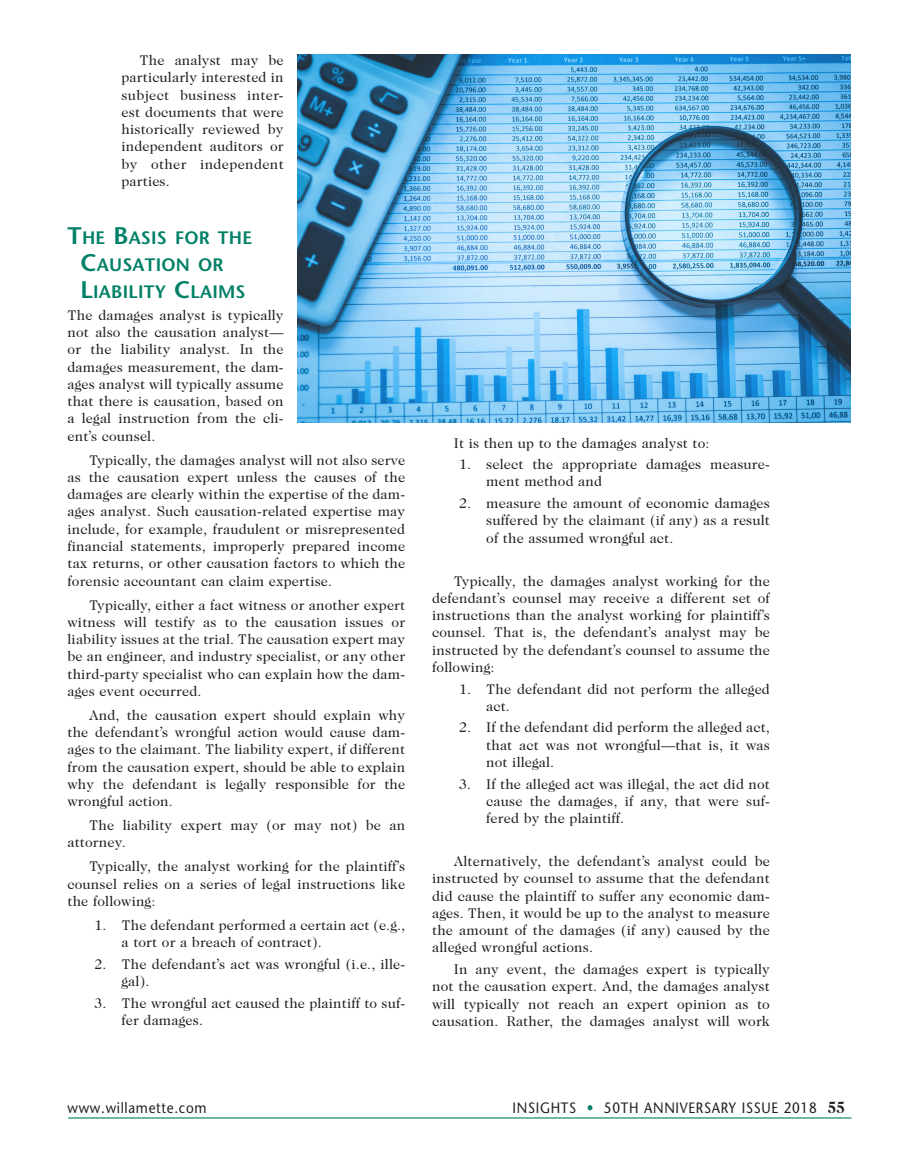
<style>
.page{position:relative;width:905px;height:1175px;background:#fff}
.page>*{position:absolute;margin:0;border:0;box-sizing:border-box;transform-origin:0 0}
.Sub_Heads_Stone{font:600 18px/27px "Stone Sans";letter-spacing:.015em;color:#008066}
.t1{font:15px "Stone Sans";letter-spacing:.05em;color:#231f20;scale:.9 1}
.body{font:14.25px/17.2px "Caslon Two Twenty Four";letter-spacing:.01em;color:#231f20;text-align:justify}
.body_w_bullets{font:14.25px/17.2px "Caslon Two Twenty Four";letter-spacing:.01em;color:#231f20}
.body__Intro_Paragr{font:14.25px/17.2px "Caslon Two Twenty Four";letter-spacing:.01em;color:#231f20;text-align:justify}
.s1{font-size:24px}
.s2{color:#008066}
.s3{font-family:"Caslon Two Twenty Four";font-weight:700;font-size:16.5px}
</style>
<div class="page">
<hr style="left:68px;top:1117px;width:783px;height:1px;background:#008066">
<img style="left:297px;top:54px;width:553px;height:369px">
<p class="body_w_bullets" style="left:122px;top:52px;width:164px;text-align:justify;text-indent:18px">The analyst may be particularly interested in subject business inter&shy;est documents that were historically reviewed by independent auditors or by other independent parties.</p>
<p class="Sub_Heads_Stone" style="left:80px;top:224px;width:173px;text-indent:-13px"><span class="s1">T</span>HE <span class="s1">B</span>ASIS FOR THE<br><span class="s1">C</span>AUSATION OR<br><span class="s1">L</span>IABILITY <span class="s1">C</span>LAIMS</p>
<p class="body__Intro_Paragr" style="left:68px;top:306px;width:218px">The damages analyst is typically not also the causation analyst— or the liability analyst. In the damages measurement, the dam&shy;ages analyst will typically assume that there is causation, based on a legal instruction from the cli&shy;ent’s counsel.</p>
<p class="body" style="left:68px;top:451px;width:339px;text-indent:22px">Typically, the damages analyst will not also serve as the causation expert unless the causes of the damages are clearly within the expertise of the dam&shy;ages analyst. Such causation-related expertise may include, for example, fraudulent or misrepresented financial statements, improperly prepared income tax returns, or other causation factors to which the forensic accountant can claim expertise.</p>
<p class="body" style="left:68px;top:596px;width:339px;text-indent:22px">Typically, either a fact witness or another expert witness will testify as to the causation issues or liability issues at the trial. The causation expert may be an engineer, and industry specialist, or any other third-party specialist who can explain how the dam&shy;ages event occurred.</p>
<p class="body" style="left:68px;top:706px;width:339px;text-indent:22px">And, the causation expert should explain why the defendant’s wrongful action would cause dam&shy;ages to the claimant. The liability expert, if different from the causation expert, should be able to explain why the defendant is legally responsible for the wrongful action.</p>
<p class="body" style="left:68px;top:816px;width:339px;text-indent:22px">The liability expert may (or may not) be an attorney.</p>
<p class="body" style="left:68px;top:857px;width:339px;text-indent:22px">Typically, the analyst working for the plaintiff’s counsel relies on a series of legal instructions like the following:</p>
<p class="body_w_bullets" style="left:122px;top:916px;width:285px;text-indent:-27px">1. The defendant performed a certain act (e.g., a tort or a breach of contract).</p>
<p class="body_w_bullets" style="left:122px;top:955px;width:285px;text-indent:-27px">2. The defendant’s act was wrongful (i.e., ille&shy;gal).</p>
<p class="body_w_bullets" style="left:122px;top:994px;width:285px;text-indent:-27px">3. The wrongful act caused the plaintiff to suf&shy;fer damages.</p>
<p class="body" style="left:454px;top:434px;width:257px">It is then up to the damages analyst to:</p>
<p class="body_w_bullets" style="left:486px;top:455px;width:285px;text-indent:-27px">1. select the appropriate damages measure&shy;ment method and</p>
<p class="body_w_bullets" style="left:486px;top:494px;width:285px;text-align:justify;text-indent:-27px">2. measure the amount of economic damages suffered by the claimant (if any) as a result of the assumed wrongful act.</p>
<p class="body" style="left:432px;top:572px;width:339px;text-indent:22px">Typically, the damages analyst working for the defendant’s counsel may receive a different set of instructions than the analyst working for plaintiff’s counsel. That is, the defendant’s analyst may be instructed by the defendant’s counsel to assume the following:</p>
<p class="body_w_bullets" style="left:486px;top:680px;width:285px;text-indent:-27px">1. The defendant did not perform the alleged act.</p>
<p class="body_w_bullets" style="left:486px;top:719px;width:285px;text-align:justify;text-indent:-27px">2. If the defendant did perform the alleged act, that act was not wrongful—that is, it was not illegal.</p>
<p class="body_w_bullets" style="left:486px;top:775px;width:285px;text-align:justify;text-indent:-27px">3. If the alleged act was illegal, the act did not cause the damages, if any, that were suf&shy;fered by the plaintiff.</p>
<p class="body" style="left:432px;top:852px;width:339px;text-indent:22px">Alternatively, the defendant’s analyst could be instructed by counsel to assume that the defendant did cause the plaintiff to suffer any economic dam&shy;ages. Then, it would be up to the analyst to measure the amount of the damages (if any) caused by the alleged wrongful actions.</p>
<p class="body" style="left:432px;top:960px;width:339px;text-indent:22px">In any event, the damages expert is typically not the causation expert. And, the damages analyst will typically not reach an expert opinion as to causation. Rather, the damages analyst will work</p>
<p class="t1" style="left:68px;top:1098px;width:156px">www.willamette. com</p>
<p class="t1" style="left:512px;top:1098px;width:371px">INSIGHTS <span class="s2">•</span> 50TH ANNIVERSARY ISSUE 2018 <span class="s3">55</span></p>
</div>
